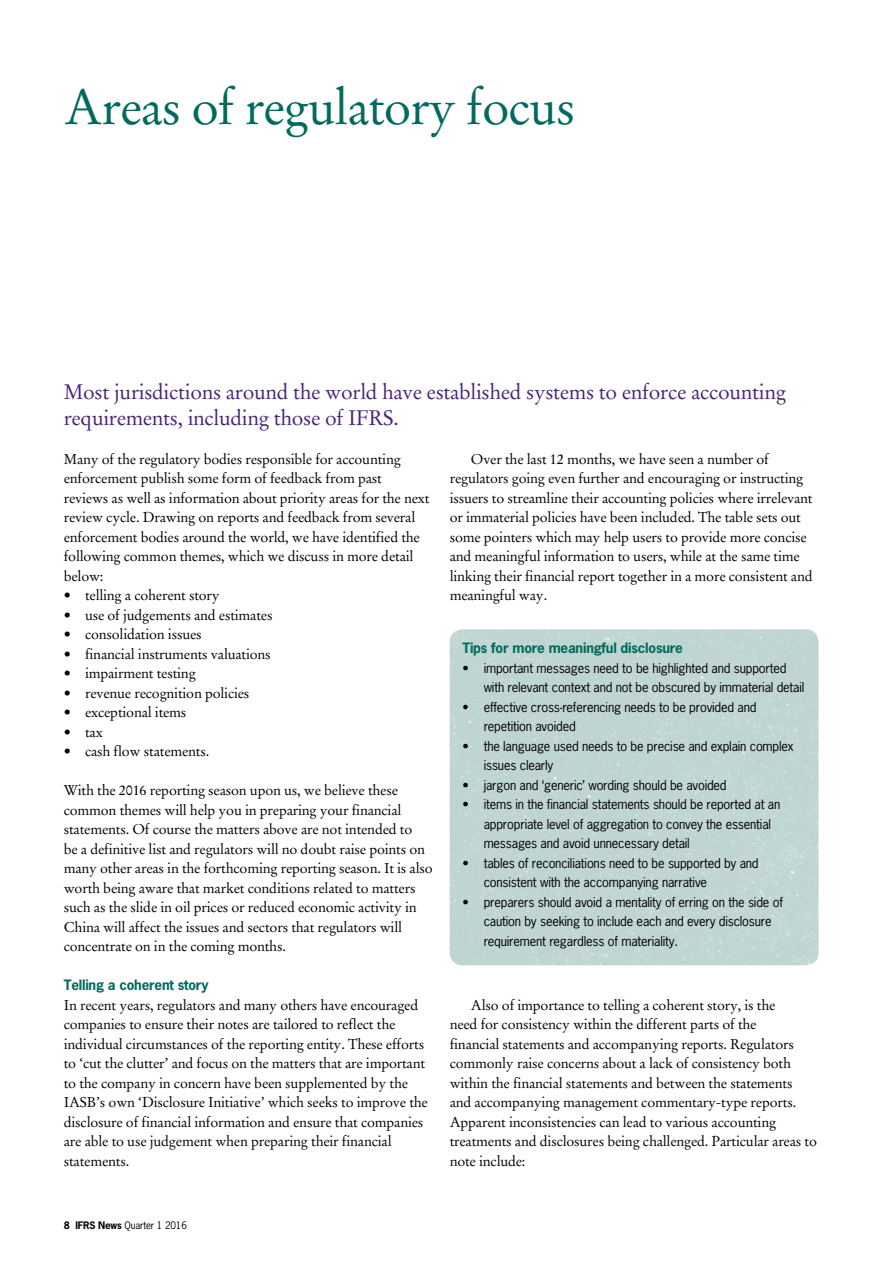
<style>
.page{position:relative;width:893px;height:1263px;background:#fff}
.page>*{position:absolute;margin:0;border:0;box-sizing:border-box;transform-origin:0 0}
.t1{font:49.5px "Stempel Garamond";letter-spacing:-.02em;color:#006a5d}
.t2{font:21px/25.5px "Stempel Garamond";letter-spacing:-.015em;color:#4a2278}
.t3{font:14.25px/19.5px "Stempel Garamond";letter-spacing:-.015em;color:#000}
.t4{font:700 13.5px "News Gothic";letter-spacing:-.015em;color:#006a5d}
.t5{font:12.75px/19.5px "News Gothic";letter-spacing:-.015em;color:#000}
.t6{font:9.75px "News Gothic";letter-spacing:-.015em;color:#000}
.s1{font-weight:700}
</style>
<div class="page">
<div style="left:449px;top:629px;width:370px;height:337px;background:#bfd5d2"></div>
<h1 class="t1" style="left:64px;top:77px;width:513px">Areas of regulatory focus</h1>
<h2 class="t2" style="left:64px;top:379px;width:724px">Most jurisdictions around the world have established systems to enforce accounting requirements, including those of IFRS.</h2>
<p class="t3" style="left:64px;top:449px;width:367px">Many of the regulatory bodies responsible for accounting enforcement publish some form of feedback from past reviews as well as information about priority areas for the next review cycle. Drawing on reports and feedback from several enforcement bodies around the world, we have identified the following common themes, which we discuss in more detail below:</p>
<p class="t3" style="left:64px;top:585px;width:158px">• telling a coherent story</p>
<p class="t3" style="left:64px;top:605px;width:210px">• use of judgements and estimates</p>
<p class="t3" style="left:64px;top:624px;width:139px">• consolidation issues</p>
<p class="t3" style="left:64px;top:644px;width:209px">• financial instruments valuations</p>
<p class="t3" style="left:64px;top:663px;width:134px">• impairment testing</p>
<p class="t3" style="left:64px;top:683px;width:187px">• revenue recognition policies</p>
<p class="t3" style="left:64px;top:702px;width:124px">• exceptional items</p>
<p class="t3" style="left:64px;top:722px;width:41px">• tax</p>
<p class="t3" style="left:64px;top:741px;width:147px">• cash flow statements.</p>
<p class="t3" style="left:64px;top:780px;width:370px">With the 2016 reporting season upon us, we believe these common themes will help you in preparing your financial statements. Of course the matters above are not intended to<br>be a definitive list and regulators will no doubt raise points on many other areas in the forthcoming reporting season. It is also worth being aware that market conditions related to matters such as the slide in oil prices or reduced economic activity in China will affect the issues and sectors that regulators will concentrate on in the coming months.</p>
<p class="t4" style="left:64px;top:976px;width:146px">Telling a coherent story</p>
<p class="t3" style="left:64px;top:995px;width:366px">In recent years, regulators and many others have encouraged companies to ensure their notes are tailored to reflect the individual circumstances of the reporting entity. These efforts to ‘cut the clutter’ and focus on the matters that are important to the company in concern have been supplemented by the IASB’s own ‘Disclosure Initiative’ which seeks to improve the disclosure of financial information and ensure that companies are able to use judgement when preparing their financial statements.</p>
<p class="t3" style="left:450px;top:449px;width:365px;text-indent:21px">Over the last 12 months, we have seen a number of regulators going even further and encouraging or instructing issuers to streamline their accounting policies where irrelevant or immaterial policies have been included. The table sets out some pointers which may help users to provide more concise and meaningful information to users, while at the same time linking their financial report together in a more consistent and meaningful way.</p>
<p class="t4" style="left:462px;top:639px;width:222px">Tips for more meaningful disclosure</p>
<p class="t5" style="left:484px;top:658px;width:322px;text-indent:-21px">• important messages need to be highlighted and supported with relevant context and not be obscured by immaterial detail</p>
<p class="t5" style="left:484px;top:697px;width:274px;text-indent:-21px">• effective cross-referencing needs to be provided and repetition avoided</p>
<p class="t5" style="left:484px;top:736px;width:311px;text-indent:-21px">• the language used needs to be precise and explain complex issues clearly</p>
<p class="t5" style="left:462px;top:775px;width:266px">• jargon and ‘generic’ wording should be avoided</p>
<p class="t5" style="left:484px;top:794px;width:298px;text-indent:-21px">• items in the financial statements should be reported at an appropriate level of aggregation to convey the essential messages and avoid unnecessary detail</p>
<p class="t5" style="left:484px;top:853px;width:277px;text-indent:-21px">• tables of reconciliations need to be supported by and consistent with the accompanying narrative</p>
<p class="t5" style="left:484px;top:892px;width:301px;text-indent:-21px">• preparers should avoid a mentality of erring on the side of caution by seeking to include each and every disclosure requirement regardless of materiality.</p>
<p class="t3" style="left:450px;top:995px;width:369px;text-indent:21px">Also of importance to telling a coherent story, is the<br>need for consistency within the different parts of the<br>financial statements and accompanying reports. Regulators commonly raise concerns about a lack of consistency both within the financial statements and between the statements and accompanying management commentary-type reports.<br>Apparent inconsistencies can lead to various accounting treatments and disclosures being challenged. Particular areas to note include:</p>
<p class="t6" style="left:64px;top:1219px;width:125px"><span class="s1">8 IFRS News</span> Quarter 1 2016</p>
</div>
